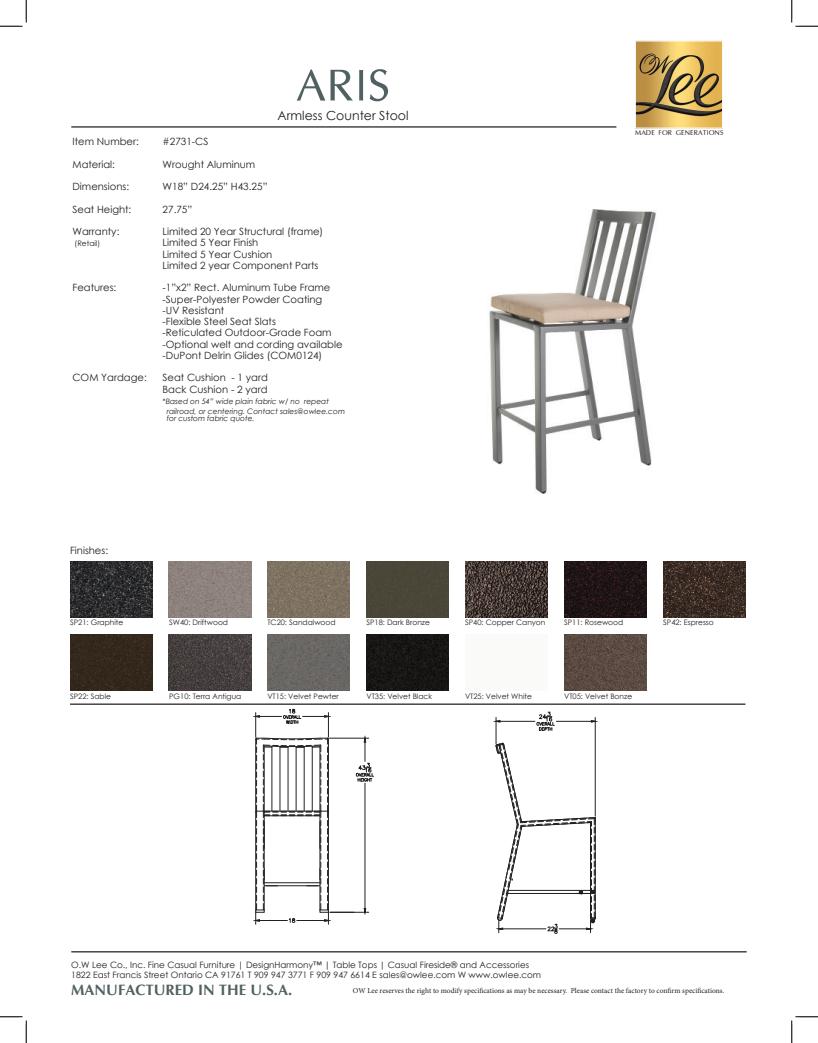
<style>
.page{position:relative;width:818px;height:1043px;background:#fff}
.page>*{position:absolute;margin:0;border:0;box-sizing:border-box;transform-origin:0 0}
.t1{font:100 51.25px "Optima";color:#516161}
.t2{font:700 15px "Optima";color:#516161}
.t3{font:12.5px "Century Gothic";color:#231f20}
.t4{font:10px/11.2px "Century Gothic";color:#231f20}
.t5{font:8.75px/10.5px "Century Gothic";color:#231f20}
.t6{font:100 7.88px "Optima";color:#231f20}
.t7{font:7.5px "Century Gothic";color:#231f20}
.t8{font:7.5px "Minion Pro";color:#231f20}
.t9{font:italic 7.5px/10px "Century Gothic";color:#231f20}
</style>
<div class="page">
<img style="left:489px;top:210px;width:168px;height:283px">
<img style="left:636px;top:42px;width:85px;height:85px">
<div style="left:634px;top:40px;width:89px;height:89px;border:1px solid #fff"></div>
<hr style="left:71px;top:126px;width:545px;height:2px;background:#231f20">
<hr style="left:71px;top:951px;width:675px;height:1px;background:#231f20">
<hr style="left:70px;top:703px;width:675px;height:1px;background:#231f20">
<img style="left:70px;top:561px;width:82px;height:56px">
<img style="left:169px;top:561px;width:82px;height:56px">
<img style="left:268px;top:561px;width:82px;height:56px">
<div style="left:366px;top:561px;width:83px;height:56px;background:#4b4538"></div>
<img style="left:465px;top:561px;width:82px;height:56px">
<img style="left:564px;top:561px;width:82px;height:56px">
<img style="left:663px;top:561px;width:82px;height:56px">
<div style="left:70px;top:634px;width:82px;height:56px;background:#33271b"></div>
<img style="left:169px;top:634px;width:82px;height:56px">
<img style="left:268px;top:634px;width:82px;height:56px">
<img style="left:366px;top:634px;width:83px;height:56px">
<img style="left:564px;top:634px;width:82px;height:56px">
<svg style="left:252px;top:708px;width:122px;height:216px"></svg>
<svg style="left:493px;top:711px;width:105px;height:223px"></svg>
<svg style="left:0;top:0;width:27px;height:27px"></svg>
<svg style="left:0;top:1016px;width:27px;height:26px"></svg>
<svg style="left:791px;top:0;width:27px;height:27px"></svg>
<svg style="left:791px;top:1016px;width:27px;height:26px"></svg>
<h1 class="t1" style="left:296px;top:66px;width:96px">ARIS</h1>
<p class="t4" style="left:72px;top:136px;width:68px">Item Number:</p>
<p class="t4" style="left:72px;top:158px;width:44px">Material:</p>
<p class="t4" style="left:72px;top:181px;width:58px">Dimensions:</p>
<p class="t4" style="left:72px;top:203px;width:60px">Seat Height:</p>
<p class="t4" style="left:72px;top:226px;width:48px">Warranty:</p>
<p class="t7" style="left:75px;top:238px;width:27px">(Retail)</p>
<p class="t3" style="left:277px;top:106px;width:133px">Armless Counter Stool</p>
<p class="t4" style="left:162px;top:136px;width:47px">#2731-CS</p>
<p class="t4" style="left:162px;top:158px;width:94px">Wrought Aluminum</p>
<p class="t4" style="left:162px;top:181px;width:106px">W18” D24.25” H43.25”</p>
<p class="t4" style="left:162px;top:203px;width:31px">27.75”</p>
<p class="t4" style="left:162px;top:226px;width:162px">Limited 20 Year Structural (frame)<br>Limited 5 Year Finish<br>Limited 5 Year Cushion<br>Limited 2 year Component Parts</p>
<p class="t4" style="left:72px;top:282px;width:45px">Features:</p>
<p class="t4" style="left:162px;top:282px;width:181px">-1”x2” Rect. Aluminum Tube Frame -Super-Polyester Powder Coating<br>-UV Resistant<br>-Flexible Steel Seat Slats<br>-Reticulated Outdoor-Grade Foam -Optional welt and cording available -DuPont Delrin Glides (COM0124)</p>
<p class="t4" style="left:72px;top:372px;width:76px">COM Yardage:</p>
<p class="t4" style="left:162px;top:372px;width:107px">Seat Cushion - 1 yard<br>Back Cushion - 2 yard</p>
<p class="t9" style="left:167px;top:396px;width:180px;text-indent:-4px">*Based on 54” wide plain fabric w/ no repeat railroad, or centering. Contact sales@owlee.com</p>
<p class="t9" style="left:167px;top:413px;width:89px">for custom fabric quote.</p>
<p class="t4" style="left:70px;top:544px;width:40px">Finishes:</p>
<p class="t6" style="left:635px;top:129px;width:90px">MADE FOR GENERATIONS</p>
<p class="t7" style="left:70px;top:617px;width:55px">SP21: Graphite</p>
<p class="t7" style="left:169px;top:617px;width:60px">SW40: Driftwood</p>
<p class="t7" style="left:267px;top:617px;width:70px">TC20: Sandalwood</p>
<p class="t7" style="left:366px;top:617px;width:65px">SP18: Dark Bronze</p>
<p class="t7" style="left:465px;top:617px;width:82px">SP40: Copper Canyon</p>
<p class="t7" style="left:564px;top:617px;width:61px">SP11: Rosewood</p>
<p class="t7" style="left:663px;top:617px;width:52px">SP42: Espresso</p>
<p class="t7" style="left:70px;top:691px;width:42px">SP22: Sable</p>
<p class="t7" style="left:169px;top:691px;width:74px">PG10: Terra Antigua</p>
<p class="t7" style="left:267px;top:691px;width:73px">VT15: Velvet Pewter</p>
<p class="t7" style="left:366px;top:691px;width:67px">VT35: Velvet Black</p>
<p class="t7" style="left:465px;top:691px;width:68px">VT25: Velvet White</p>
<p class="t7" style="left:564px;top:691px;width:70px">VT05: Velvet Bonze</p>
<p class="t5" style="left:71px;top:959px;width:471px">O.W Lee Co., Inc. Fine Casual Furniture | DesignHarmony™ | Table Tops | Casual Fireside® and Accessories<br>1822 East Francis Street Ontario CA 91761 T 909 947 3771 F 909 947 6614 E sales@owlee.com W www.owlee.com</p>
<h2 class="t2" style="left:71px;top:981px;width:222px">MANUFACTURED IN THE U.S.A.</h2>
<p class="t8" style="left:353px;top:985px;width:373px">OW Lee reserves the right to modify specifications as may be necessary. Please contact the factory to confirm specifications.</p>
</div>
